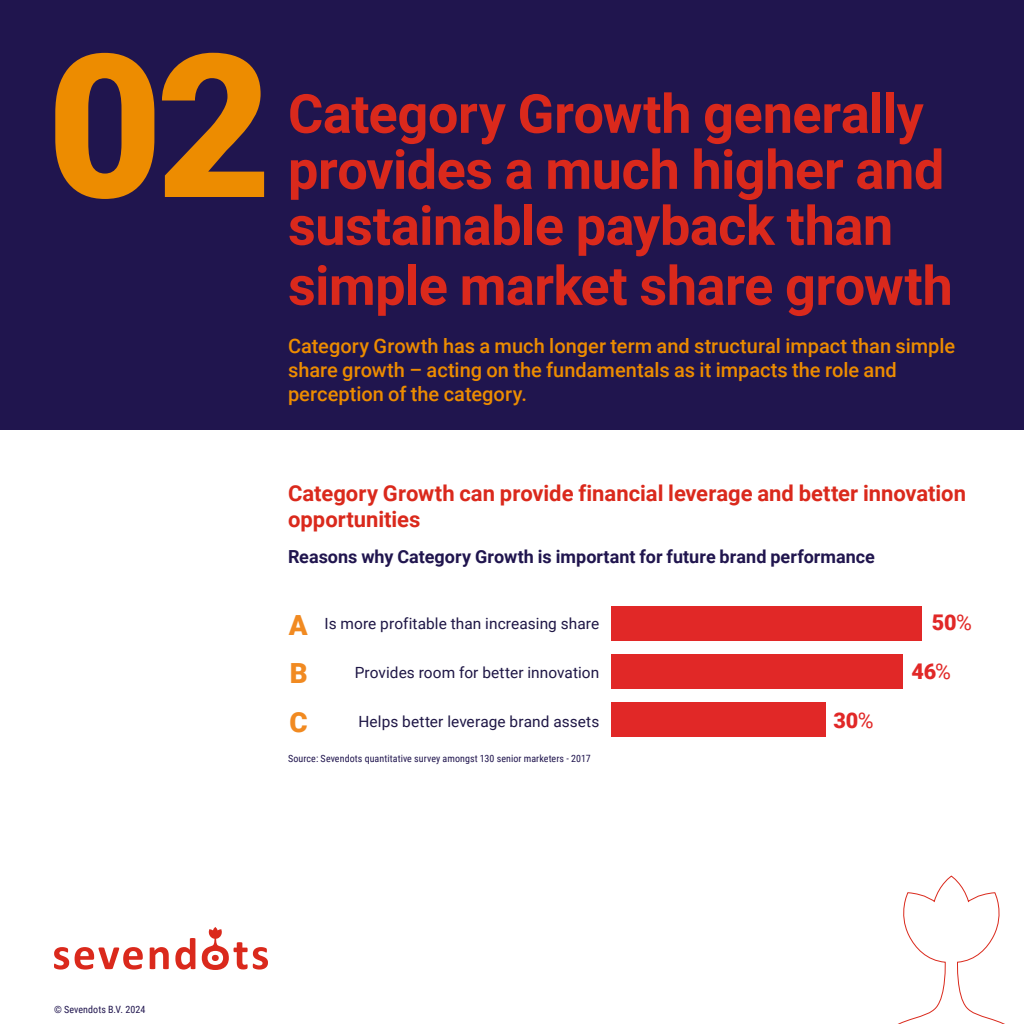
<style>
.page{position:relative;width:1024px;height:1024px;background:#fff}
.page>*{position:absolute;margin:0;border:0;box-sizing:border-box;transform-origin:0 0}
.t1{font:900 200px "Roboto";color:#ed8c00}
.t2{font:700 54px/57.3px "Roboto";letter-spacing:-.01em;color:#da291c}
.t3{font:900 27.8px/48.5px "Roboto";color:#f18a21;text-align:justify}
.t4{font:700 22px/26px "Roboto";color:#da291c}
.t5{font:900 21.6px "Roboto";color:#e12827}
.t6{font:500 20px/24px "Roboto";color:#ed8c00}
.t7{font:700 18px "Roboto";color:#20154e}
.t8{font:15.4px "Roboto";letter-spacing:.005em;color:#1e1645}
.t9{font:10px "Roboto Condensed";letter-spacing:.01em;color:#20154e}
.s1{font-weight:400}
</style>
<div class="page">
<div style="left:0;top:0;width:1024px;height:430px;background:#20154e"></div>
<svg style="left:54px;top:947px;width:15px;height:23px"></svg>
<svg style="left:75px;top:947px;width:68px;height:23px"></svg>
<svg style="left:150px;top:947px;width:19px;height:22px"></svg>
<svg style="left:175px;top:938px;width:20px;height:32px"></svg>
<svg style="left:202px;top:927px;width:66px;height:43px"></svg>
<svg style="left:898px;top:876px;width:107px;height:148px"></svg>
<div style="left:612px;top:702px;width:214px;height:35px;background:#e12827"></div>
<div style="left:612px;top:654px;width:291px;height:35px;background:#e12827"></div>
<div style="left:612px;top:606px;width:310px;height:35px;background:#e12827"></div>
<h1 class="t1" style="left:47px;top:-14px;width:227px">02</h1>
<h2 class="t2" style="left:288px;top:83px;width:666px">Category Growth generally provides a much higher and sustainable payback than simple market share growth</h2>
<p class="t6" style="left:288px;top:333px;width:669px">Category Growth has a much longer term and structural impact than simple share growth – acting on the fundamentals as it impacts the role and perception of the category.</p>
<p class="t4" style="left:288px;top:479px;width:680px">Category Growth can provide financial leverage and better innovation opportunities</p>
<p class="t7" style="left:288px;top:543px;width:589px">Reasons why Category Growth is important for future brand performance</p>
<h3 class="t3" style="left:289px;top:600px;width:20px">A B C</h3>
<p class="t8" style="left:324px;top:613px;width:276px">Is more profitable than increasing share</p>
<p class="t8" style="left:355px;top:662px;width:246px">Provides room for better innovation</p>
<p class="t8" style="left:358px;top:711px;width:242px">Helps better leverage brand assets</p>
<p class="t9" style="left:288px;top:751px;width:304px">Source: Sevendots quantitative survey amongst 130 senior marketers - 2017</p>
<p class="t5" style="left:833px;top:705px;width:42px">30<span class="s1">%</span></p>
<p class="t5" style="left:932px;top:607px;width:42px">50<span class="s1">%</span></p>
<p class="t5" style="left:912px;top:656px;width:41px">46<span class="s1">%</span></p>
<p class="t9" style="left:54px;top:1002px;width:93px">© Sevendots B.V. 2024</p>
</div>
